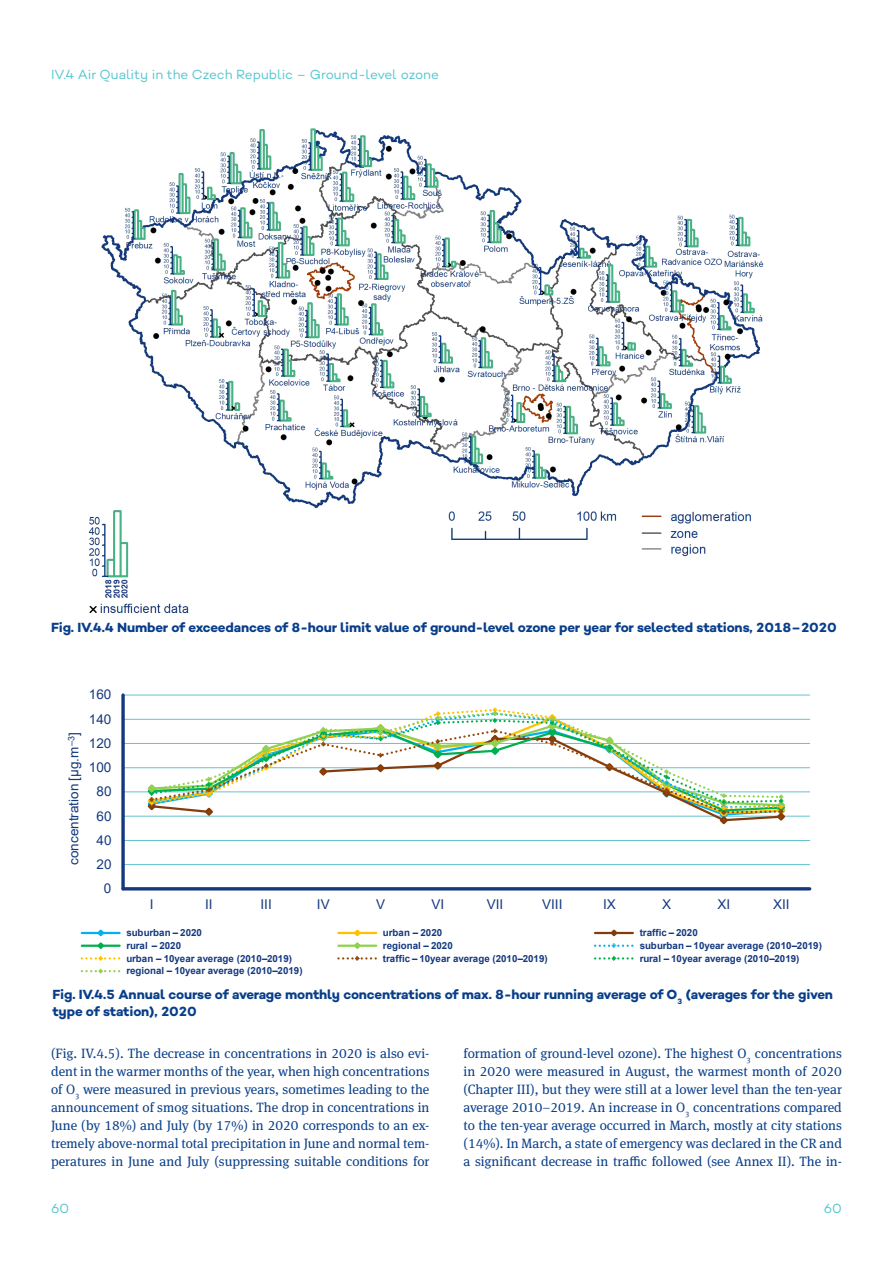
<style>
.page{position:relative;width:893px;height:1263px;background:#fff}
.page>*{position:absolute;margin:0;border:0;box-sizing:border-box;transform-origin:0 0}
._00_Text_1{font:13.5px/18px "Meta Serif Pro";color:#083e89;text-align:justify}
._04_Popisek{font:700 13.5px/16.5px "Campton";letter-spacing:-.015em;color:#083e89}
.t1{font:13.5px "Arial";color:#14387f}
._05_Paginace{font:13.5px "Campton";letter-spacing:-.005em;color:#54c5cf}
.t2{font:700 9.75px "Arial";color:#14387f}
</style>
<div class="page">
<img style="left:88px;top:128px;width:676px;height:486px">
<hr style="left:123px;top:864px;width:687px;height:1px;background:#63c3d1">
<hr style="left:123px;top:840px;width:687px;height:1px;background:#63c3d1">
<hr style="left:123px;top:816px;width:687px;height:1px;background:#63c3d1">
<hr style="left:123px;top:791px;width:687px;height:1px;background:#63c3d1">
<hr style="left:123px;top:767px;width:687px;height:1px;background:#63c3d1">
<hr style="left:123px;top:743px;width:687px;height:1px;background:#63c3d1">
<hr style="left:123px;top:719px;width:687px;height:1px;background:#63c3d1">
<hr style="left:123px;top:695px;width:687px;height:1px;background:#63c3d1">
<svg style="left:121px;top:695px;width:4px;height:194px"></svg>
<hr style="left:123px;top:887px;width:687px;height:3px;background:#14387f">
<svg style="left:149px;top:815px;width:626px;height:6px"></svg>
<svg style="left:158px;top:804px;width:617px;height:11px"></svg>
<svg style="left:158px;top:799px;width:617px;height:5px"></svg>
<svg style="left:149px;top:711px;width:634px;height:88px"></svg>
<svg style="left:146px;top:782px;width:12px;height:29px"></svg>
<svg style="left:203px;top:776px;width:12px;height:42px"></svg>
<svg style="left:260px;top:743px;width:12px;height:28px"></svg>
<svg style="left:317px;top:725px;width:12px;height:22px"></svg>
<svg style="left:374px;top:722px;width:13px;height:20px"></svg>
<svg style="left:435px;top:711px;width:6px;height:15px"></svg>
<svg style="left:489px;top:707px;width:12px;height:50px"></svg>
<svg style="left:546px;top:712px;width:12px;height:35px"></svg>
<svg style="left:603px;top:734px;width:13px;height:39px"></svg>
<svg style="left:660px;top:769px;width:13px;height:31px"></svg>
<svg style="left:718px;top:793px;width:12px;height:32px"></svg>
<svg style="left:775px;top:794px;width:12px;height:27px"></svg>
<svg style="left:595px;top:929px;width:38px;height:19px"></svg>
<svg style="left:82px;top:929px;width:38px;height:32px"></svg>
<svg style="left:338px;top:929px;width:38px;height:32px"></svg>
<svg style="left:595px;top:955px;width:38px;height:6px"></svg>
<svg style="left:82px;top:968px;width:38px;height:6px"></svg>
<p class="_05_Paginace" style="left:51px;top:66px;width:389px">IV.4 Air Quality in the Czech Republic – Ground-level ozone</p>
<p class="_04_Popisek" style="left:51px;top:619px;width:787px">Fig. IV.4.4 Number of exceedances of 8-hour limit value of ground-level ozone per year for selected stations, 2018–2020</p>
<p class="t1" style="left:89px;top:685px;width:24px">160</p>
<p class="t1" style="left:65px;top:865px;width:134px;rotate:-90deg">concentration [µg.m<sup>–3</sup>]</p>
<p class="t1" style="left:89px;top:709px;width:24px">140</p>
<p class="t1" style="left:89px;top:734px;width:24px">120</p>
<p class="t1" style="left:89px;top:758px;width:24px">100</p>
<p class="t1" style="left:96px;top:782px;width:17px">80</p>
<p class="t1" style="left:96px;top:806px;width:17px">60</p>
<p class="t1" style="left:96px;top:831px;width:17px">40</p>
<p class="t1" style="left:96px;top:855px;width:17px">20</p>
<p class="t1" style="left:104px;top:879px;width:9px">0</p>
<p class="t1" style="left:150px;top:895px;width:5px">I</p>
<p class="t1" style="left:205px;top:895px;width:9px">II</p>
<p class="t1" style="left:261px;top:895px;width:13px">III</p>
<p class="t1" style="left:317px;top:895px;width:14px">IV</p>
<p class="t1" style="left:376px;top:895px;width:11px">V</p>
<p class="t1" style="left:431px;top:895px;width:14px">VI</p>
<p class="t1" style="left:487px;top:895px;width:18px">VII</p>
<p class="t1" style="left:542px;top:895px;width:22px">VIII</p>
<p class="t1" style="left:603px;top:895px;width:14px">IX</p>
<p class="t1" style="left:662px;top:895px;width:11px">X</p>
<p class="t1" style="left:718px;top:895px;width:14px">XI</p>
<p class="t1" style="left:773px;top:895px;width:18px">XII</p>
<p class="t2" style="left:126px;top:926px;width:77px">suburban – 2020</p>
<p class="t2" style="left:383px;top:926px;width:61px">urban – 2020</p>
<p class="t2" style="left:640px;top:926px;width:60px">traffic – 2020</p>
<p class="t2" style="left:126px;top:939px;width:56px">rural – 2020</p>
<p class="t2" style="left:383px;top:939px;width:71px">regional – 2020</p>
<p class="t2" style="left:640px;top:939px;width:184px">suburban – 10year average (2010–2019)</p>
<p class="t2" style="left:126px;top:951px;width:167px">urban – 10year average (2010–2019)</p>
<p class="t2" style="left:383px;top:951px;width:166px">traffic – 10year average (2010–2019)</p>
<p class="t2" style="left:640px;top:951px;width:161px">rural – 10year average (2010–2019)</p>
<p class="t2" style="left:126px;top:964px;width:178px">regional – 10year average (2010–2019)</p>
<p class="_04_Popisek" style="left:52px;top:986px;width:782px">Fig. IV.4.5 Annual course of average monthly concentrations of max. 8-hour running average of O<sub>3</sub> (averages for the given type of station), 2020</p>
<p class="_00_Text_1" style="left:51px;top:1044px;width:380px">(Fig. IV.4.5). The decrease in concentrations in 2020 is also evi&shy;dent in the warmer months of the year, when high concentrations of O<sub>3</sub> were measured in previous years, sometimes leading to the announcement of smog situations. The drop in concentrations in June (by 18%) and July (by 17%) in 2020 corresponds to an ex&shy;tremely above-normal total precipitation in June and normal tem&shy;peratures in June and July (suppressing suitable conditions for</p>
<p class="_00_Text_1" style="left:463px;top:1044px;width:380px">formation of ground-level ozone). The highest O<sub>3</sub> concentrations in 2020 were measured in August, the warmest month of 2020 (Chapter III), but they were still at a lower level than the ten-year average 2010–2019. An increase in O<sub>3</sub> concentrations compared to the ten-year average occurred in March, mostly at city stations (14%). In March, a state of emergency was declared in the CR and a significant decrease in traffic followed (see Annex II). The in-</p>
<p class="_05_Paginace" style="left:51px;top:1200px;width:20px">60</p>
<p class="_05_Paginace" style="left:824px;top:1200px;width:20px">60</p>
</div>
